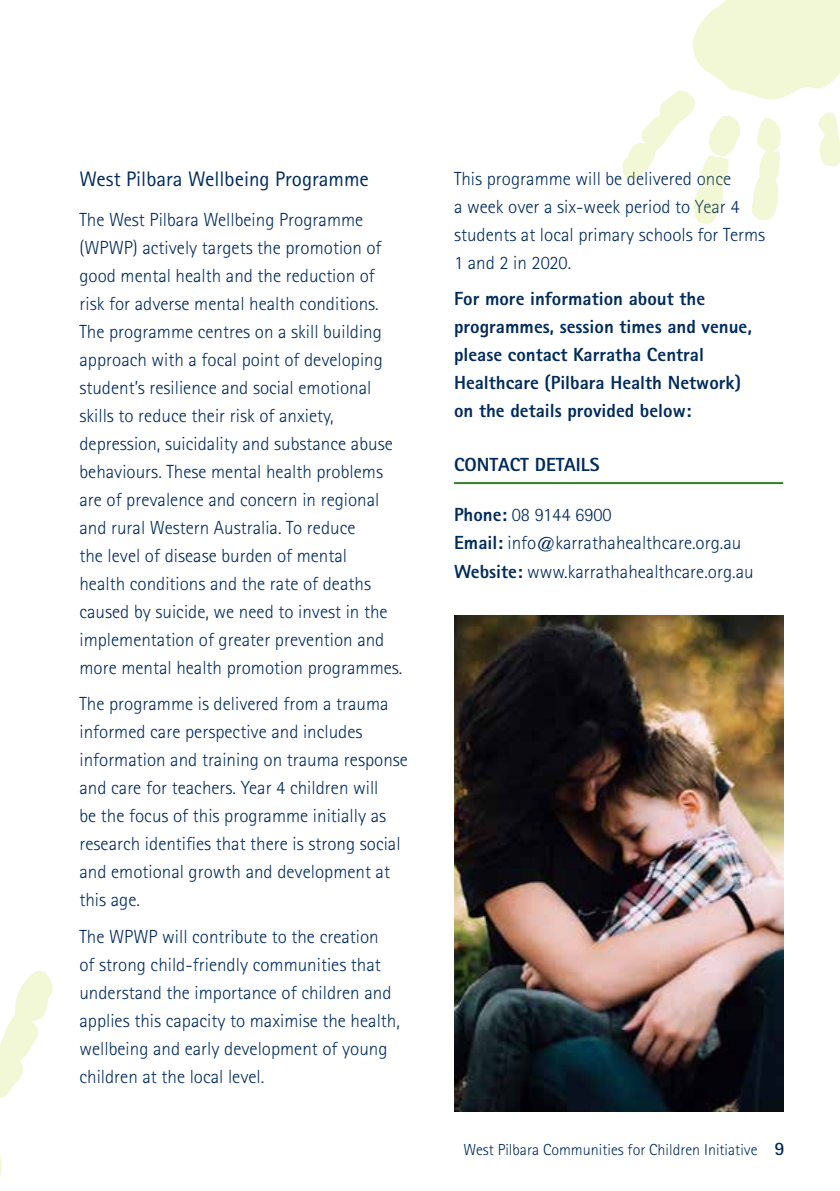
<style>
.page{position:relative;width:840px;height:1191px;background:#fff}
.page>*{position:absolute;margin:0;border:0;box-sizing:border-box;transform-origin:0 0}
.t1{font:21px "Agfa Rotis Sans Serif";color:#002b5c}
.t2{font:300 19px/28px "Agfa Rotis Sans Serif";color:#002b5c}
.t3{font:800 19px/28px "Agfa Rotis Sans Serif";color:#002b5c}
.t4{font:300 16px "Agfa Rotis Sans Serif";color:#002b5c}
.s1{font-weight:800}
.s2{font-weight:700;font-size:19px}
</style>
<div class="page">
<svg style="left:0;top:1156px;width:2px;height:21px"></svg>
<svg style="left:0;top:970px;width:53px;height:128px"></svg>
<hr style="left:454px;top:482px;width:328px;height:2px;background:#387c2b">
<img style="left:454px;top:615px;width:328px;height:496px">
<svg style="left:622px;top:0;width:217px;height:224px"></svg>
<p class="t1" style="left:79px;top:167px;width:291px">West Pilbara Wellbeing Programme</p>
<p class="t2" style="left:79px;top:205px;width:324px">The West Pilbara Wellbeing Programme (WPWP) actively targets the promotion of good mental health and the reduction of risk for adverse mental health conditions.<br>The programme centres on a skill building approach with a focal point of developing student’s resilience and social emotional skills to reduce their risk of anxiety, depression, suicidality and substance abuse behaviours. These mental health problems are of prevalence and concern in regional and rural Western Australia. To reduce<br>the level of disease burden of mental<br>health conditions and the rate of deaths caused by suicide, we need to invest in the implementation of greater prevention and more mental health promotion programmes.</p>
<p class="t2" style="left:79px;top:690px;width:330px">The programme is delivered from a trauma informed care perspective and includes information and training on trauma response and care for teachers. Year 4 children will<br>be the focus of this programme initially as research identifies that there is strong social and emotional growth and development at this age.</p>
<p class="t2" style="left:79px;top:922px;width:322px">The WPWP will contribute to the creation<br>of strong child-friendly communities that understand the importance of children and applies this capacity to maximise the health, wellbeing and early development of young children at the local level.</p>
<p class="t2" style="left:454px;top:164px;width:312px">This programme will be delivered once<br>a week over a six-week period to Year 4 students at local primary schools for Terms 1 and 2 in 2020.</p>
<p class="t3" style="left:454px;top:284px;width:299px">For more information about the programmes, session times and venue, please contact Karratha Central Healthcare (Pilbara Health Network) on the details provided below:</p>
<p class="t3" style="left:454px;top:450px;width:147px">CONTACT DETAILS</p>
<p class="t2" style="left:454px;top:501px;width:301px"><span class="s1">Phone:</span> 08 9144 6900<br><span class="s1">Email:</span> info@karrathahealthcare.org.au<br><span class="s1">Website:</span> www.karrathahealthcare.org.au</p>
<p class="t4" style="left:463px;top:1140px;width:322px">West Pilbara Communities for Children Initiative <span class="s2">9</span></p>
</div>
